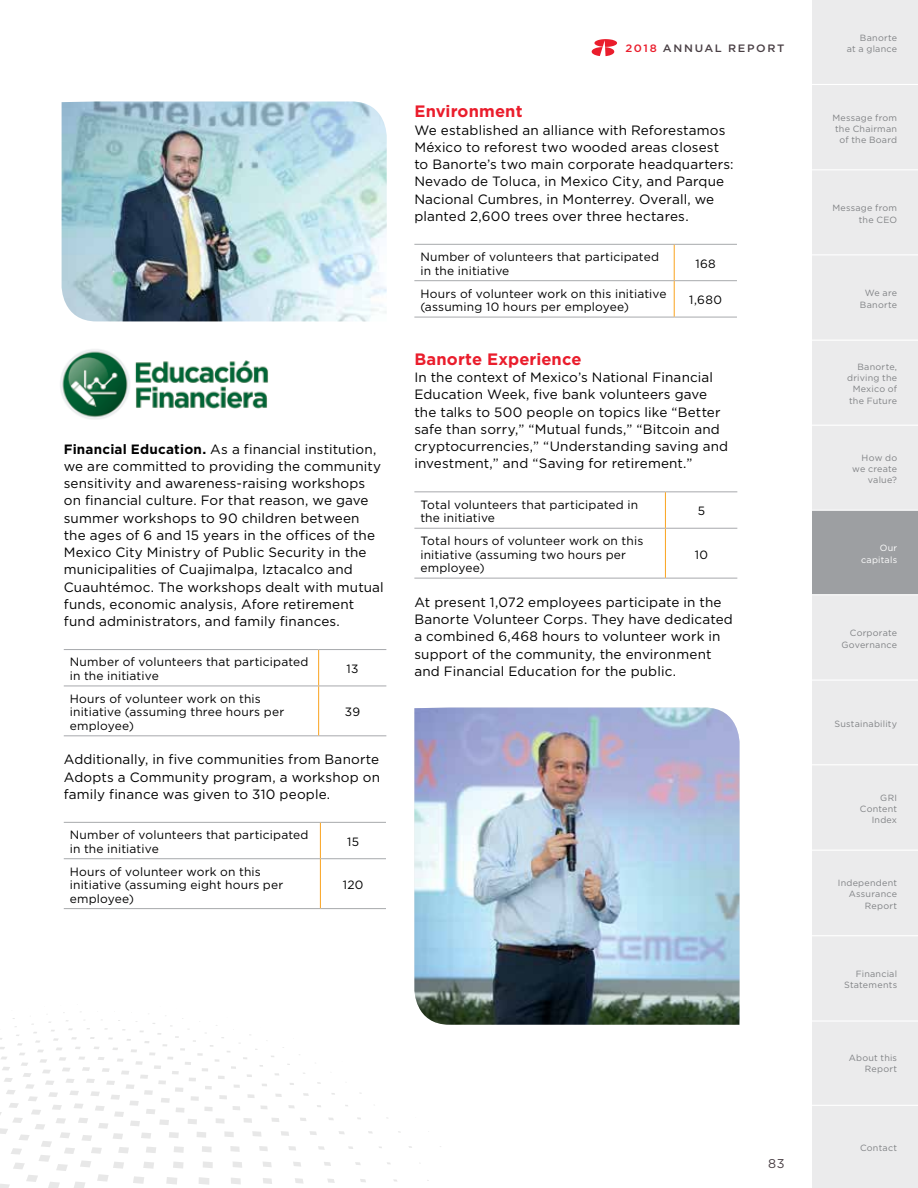
<style>
.page{position:relative;width:918px;height:1188px;background:#fff}
.page>*{position:absolute;margin:0;border:0;box-sizing:border-box;transform-origin:0 0}
.t1{font:700 16.5px "Gotham";letter-spacing:.005em;color:#ea1d2c}
.t2{font:13.5px/17.2px "Gotham";letter-spacing:.01em;color:#000}
.t3{font:12.75px "Gotham";color:#4a4045}
.t4{font:12px/13.5px "Gotham";letter-spacing:.015em;color:#000}
.t5{font:500 10.65px "Gotham";letter-spacing:.15em;color:#4a4045;scale:1.05 1}
.t6{font:9px/11.2px "Gotham";letter-spacing:.03em;color:#808285;text-align:right}
.t7{font:9px/12px "Gotham";letter-spacing:.025em;color:#fff;text-align:right}
.s1{font-weight:700}
.s2{color:#ea1d2c}
</style>
<div class="page">
<div style="left:812px;top:0;width:106px;height:1188px;background:#ebebec"></div>
<hr style="left:811px;top:680px;width:107px;height:1px;background:#fff">
<hr style="left:811px;top:764px;width:107px;height:1px;background:#fff">
<hr style="left:811px;top:850px;width:107px;height:1px;background:#fff">
<hr style="left:811px;top:1105px;width:107px;height:1px;background:#fff">
<hr style="left:811px;top:935px;width:107px;height:1px;background:#fff">
<hr style="left:811px;top:1020px;width:107px;height:2px;background:#fff">
<div style="left:812px;top:511px;width:106px;height:84px;background:#9d9fa2"></div>
<hr style="left:811px;top:84px;width:107px;height:1px;background:#fff">
<hr style="left:811px;top:169px;width:107px;height:1px;background:#fff">
<hr style="left:811px;top:254px;width:107px;height:1px;background:#fff">
<hr style="left:811px;top:340px;width:107px;height:1px;background:#fff">
<hr style="left:811px;top:425px;width:107px;height:1px;background:#fff">
<hr style="left:811px;top:594px;width:107px;height:1px;background:#fff">
<hr style="left:811px;top:510px;width:107px;height:1px;background:#fff">
<svg style="left:592px;top:39px;width:25px;height:17px"></svg>
<hr style="left:64px;top:649px;width:255px;height:1px;background:#a7a9ac">
<hr style="left:64px;top:686px;width:255px;height:1px;background:#a7a9ac">
<hr style="left:64px;top:735px;width:255px;height:1px;background:#a7a9ac">
<hr style="left:319px;top:649px;width:67px;height:1px;background:#a7a9ac">
<hr style="left:319px;top:686px;width:67px;height:1px;background:#a7a9ac">
<hr style="left:319px;top:735px;width:67px;height:1px;background:#a7a9ac">
<hr style="left:318px;top:650px;width:1px;height:36px;background:#faa31e">
<hr style="left:318px;top:686px;width:1px;height:49px;background:#faa31e">
<hr style="left:320px;top:822px;width:66px;height:1px;background:#a7a9ac">
<hr style="left:320px;top:858px;width:66px;height:1px;background:#a7a9ac">
<hr style="left:320px;top:908px;width:66px;height:1px;background:#a7a9ac">
<hr style="left:64px;top:822px;width:256px;height:1px;background:#a7a9ac">
<hr style="left:64px;top:858px;width:256px;height:1px;background:#a7a9ac">
<hr style="left:64px;top:908px;width:256px;height:1px;background:#a7a9ac">
<hr style="left:320px;top:823px;width:1px;height:35px;background:#faa31e">
<hr style="left:320px;top:859px;width:1px;height:49px;background:#faa31e">
<hr style="left:414px;top:244px;width:260px;height:1px;background:#a7a9ac">
<hr style="left:414px;top:280px;width:260px;height:1px;background:#a7a9ac">
<hr style="left:414px;top:317px;width:260px;height:1px;background:#a7a9ac">
<hr style="left:674px;top:244px;width:63px;height:1px;background:#a7a9ac">
<hr style="left:674px;top:280px;width:63px;height:1px;background:#a7a9ac">
<hr style="left:674px;top:317px;width:63px;height:1px;background:#a7a9ac">
<hr style="left:674px;top:245px;width:1px;height:35px;background:#faa31e">
<hr style="left:674px;top:281px;width:1px;height:36px;background:#faa31e">
<hr style="left:414px;top:491px;width:251px;height:1px;background:#a7a9ac">
<hr style="left:414px;top:528px;width:251px;height:1px;background:#a7a9ac">
<hr style="left:414px;top:578px;width:251px;height:1px;background:#a7a9ac">
<hr style="left:665px;top:491px;width:72px;height:1px;background:#a7a9ac">
<hr style="left:665px;top:528px;width:72px;height:1px;background:#a7a9ac">
<hr style="left:665px;top:578px;width:72px;height:1px;background:#a7a9ac">
<hr style="left:665px;top:492px;width:1px;height:36px;background:#faa31e">
<hr style="left:665px;top:529px;width:1px;height:49px;background:#faa31e">
<img style="left:62px;top:102px;width:325px;height:219px">
<img style="left:414px;top:708px;width:326px;height:317px">
<svg style="left:0;top:1004px;width:421px;height:184px"></svg>
<img style="left:60px;top:349px;width:208px;height:70px">
<p class="t2" style="left:64px;top:440px;width:322px"><span class="s1">Financial Education.</span> As a financial institution, we are committed to providing the community sensitivity and awareness-raising workshops on financial culture. For that reason, we gave summer workshops to 90 children between the ages of 6 and 15 years in the offices of the Mexico City Ministry of Public Security in the municipalities of Cuajimalpa, Iztacalco and Cuauhtémoc. The workshops dealt with mutual funds, economic analysis, Afore retirement fund administrators, and family finances.</p>
<p class="t4" style="left:70px;top:655px;width:240px">Number of volunteers that participated in the initiative</p>
<p class="t4" style="left:347px;top:662px;width:13px">13</p>
<p class="t4" style="left:70px;top:692px;width:216px">Hours of volunteer work on this initiative (assuming three hours per employee)</p>
<p class="t4" style="left:345px;top:705px;width:17px">39</p>
<p class="t2" style="left:64px;top:751px;width:318px;text-align:justify">Additionally, in five communities from Banorte Adopts a Community program, a workshop on family finance was given to 310 people.</p>
<p class="t4" style="left:70px;top:828px;width:240px">Number of volunteers that participated in the initiative</p>
<p class="t4" style="left:347px;top:835px;width:13px">15</p>
<p class="t4" style="left:70px;top:864px;width:215px">Hours of volunteer work on this initiative (assuming eight hours per employee)</p>
<p class="t4" style="left:343px;top:878px;width:22px">120</p>
<p class="t5" style="left:625px;top:42px;width:153px"><span class="s2">2018</span> ANNUAL REPORT</p>
<p class="t1" style="left:414px;top:102px;width:110px">Environment</p>
<p class="t2" style="left:414px;top:121px;width:321px">We established an alliance with Reforestamos México to reforest two wooded areas closest to Banorte’s two main corporate headquarters:<br>Nevado de Toluca, in Mexico City, and Parque Nacional Cumbres, in Monterrey. Overall, we planted 2,600 trees over three hectares.</p>
<p class="t4" style="left:420px;top:250px;width:240px">Number of volunteers that participated in the initiative</p>
<p class="t4" style="left:695px;top:257px;width:22px">168</p>
<p class="t4" style="left:420px;top:286px;width:248px">Hours of volunteer work on this initiative (assuming 10 hours per employee)</p>
<p class="t4" style="left:689px;top:293px;width:34px">1,680</p>
<p class="t1" style="left:414px;top:350px;width:169px">Banorte Experience</p>
<p class="t2" style="left:414px;top:369px;width:315px">In the context of Mexico’s National Financial Education Week, five bank volunteers gave the talks to 500 people on topics like “Better safe than sorry,” “Mutual funds,” “Bitcoin and cryptocurrencies,” “Understanding saving and investment,” and “Saving for retirement.”</p>
<p class="t4" style="left:420px;top:498px;width:219px">Total volunteers that participated in the initiative</p>
<p class="t4" style="left:698px;top:504px;width:9px">5</p>
<p class="t4" style="left:420px;top:534px;width:225px">Total hours of volunteer work on this initiative (assuming two hours per employee)</p>
<p class="t4" style="left:695px;top:547px;width:15px">10</p>
<p class="t2" style="left:414px;top:593px;width:320px">At present 1,072 employees participate in the Banorte Volunteer Corps. They have dedicated a combined 6,468 hours to volunteer work in support of the community, the environment and Financial Education for the public.</p>
<p class="t3" style="left:768px;top:1156px;width:18px">83</p>
<p class="t6" style="left:847px;top:32px;width:52px">Banorte<br>at a glance</p>
<p class="t6" style="left:832px;top:112px;width:66px">Message from the Chairman of the Board</p>
<p class="t6" style="left:832px;top:202px;width:66px">Message from the CEO</p>
<p class="t6" style="left:860px;top:287px;width:39px;text-align:center">We are<br>Banorte</p>
<p class="t6" style="left:847px;top:361px;width:51px">Banorte, driving the<br>Mexico of the Future</p>
<p class="t6" style="left:852px;top:452px;width:46px">How do we create value?</p>
<p class="t7" style="left:861px;top:542px;width:37px">Our capitals</p>
<p class="t6" style="left:841px;top:627px;width:57px">Corporate<br>Governance</p>
<p class="t6" style="left:834px;top:718px;width:64px">Sustainability</p>
<p class="t6" style="left:860px;top:792px;width:39px">GRI<br>Content<br>Index</p>
<p class="t6" style="left:838px;top:877px;width:61px">Independent<br>Assurance<br>Report</p>
<p class="t6" style="left:844px;top:968px;width:54px">Financial<br>Statements</p>
<p class="t6" style="left:849px;top:1052px;width:50px">About this<br>Report</p>
<p class="t6" style="left:860px;top:1142px;width:39px">Contact</p>
</div>
